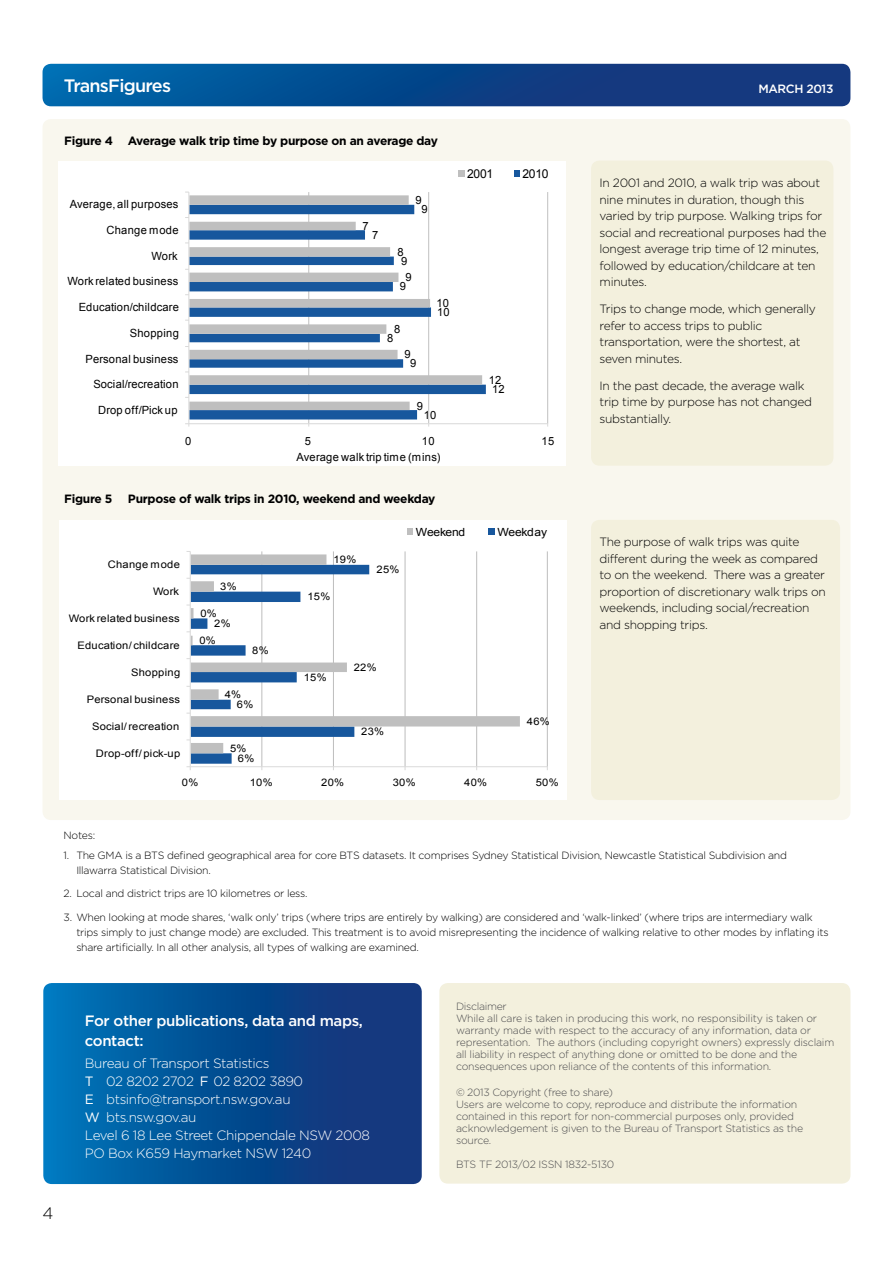
<style>
.page{position:relative;width:893px;height:1263px;background:#fff}
.page>*{position:absolute;margin:0;border:0;box-sizing:border-box;transform-origin:0 0}
.t1{font:500 18px "Gotham";letter-spacing:-.04em;color:#fff}
.t2{font:300 16.5px "Gotham";color:#000}
.body_text_bold{font:500 15px/19.5px "Gotham";letter-spacing:-.025em;color:#fff}
.t3{font:300 13.5px/18px "Gotham";letter-spacing:-.03em;color:#fff}
.t4{font:12.3px "Arial";letter-spacing:-.02em;color:#000}
.body_text{font:300 12px/16.5px "Gotham";letter-spacing:-.025em;color:#000}
.Figure_headings{font:700 12px "Gotham";letter-spacing:-.025em;color:#000}
.t5{font:500 12px "Gotham";letter-spacing:-.03em;color:#fff}
.t6{font:11.25px "Arial";letter-spacing:.025em;color:#000}
.t7{font:11.25px "Arial";letter-spacing:-.02em;color:#000;scale:1.08 1}
.body_text_9_12{font:300 10.5px/15px "Gotham";letter-spacing:-.025em;color:#000}
.Disclaimer{font:300 10.5px/12px "Gotham";letter-spacing:-.02em;color:#4d4d4f}
.body_text_9_12-2{font:300 10.5px "Gotham";letter-spacing:-.03em;color:#4d4d4f}
.t8{font:10.35px "Arial";letter-spacing:.025em;color:#000;scale:1.08 1}
.s1{font-weight:400}
</style>
<div class="page">
<div style="left:439px;top:983px;width:411px;height:200px;background:#f3f0dd;border-radius:9px"></div>
<svg style="left:43px;top:64px;width:807px;height:42px;background:#09488d"></svg>
<svg style="left:43px;top:983px;width:379px;height:201px;background:#074f94"></svg>
<div style="left:43px;top:119px;width:807px;height:701px;background:#f9f7ee;border-radius:9px"></div>
<div style="left:591px;top:161px;width:242px;height:305px;background:#f3f0dd;border-radius:9px"></div>
<div style="left:591px;top:520px;width:249px;height:280px;background:#f3f0dd;border-radius:9px"></div>
<div style="left:59px;top:521px;width:507px;height:279px;background:#fff"></div>
<hr style="left:261px;top:551px;width:1px;height:216px;background:#bfbfbf">
<hr style="left:333px;top:551px;width:1px;height:216px;background:#bfbfbf">
<hr style="left:405px;top:551px;width:1px;height:216px;background:#bfbfbf">
<hr style="left:476px;top:551px;width:1px;height:216px;background:#bfbfbf">
<hr style="left:547px;top:551px;width:1px;height:216px;background:#bfbfbf">
<svg style="left:191px;top:554px;width:329px;height:199px"></svg>
<hr style="left:190px;top:766px;width:357px;height:1px;background:#d9d9d9">
<hr style="left:190px;top:551px;width:1px;height:216px;background:#d9d9d9">
<svg style="left:187px;top:565px;width:182px;height:205px"></svg>
<div style="left:407px;top:528px;width:6px;height:7px;background:#bfbfbf"></div>
<div style="left:488px;top:528px;width:7px;height:7px;background:#17579d"></div>
<div style="left:58px;top:161px;width:508px;height:305px;background:#fff"></div>
<hr style="left:308px;top:192px;width:1px;height:232px;background:#bfbfbf">
<hr style="left:428px;top:192px;width:1px;height:232px;background:#bfbfbf">
<hr style="left:547px;top:192px;width:1px;height:232px;background:#bfbfbf">
<svg style="left:189px;top:376px;width:297px;height:43px;fill:#17579d"></svg>
<svg style="left:189px;top:195px;width:293px;height:215px"></svg>
<hr style="left:189px;top:423px;width:359px;height:1px;background:#d9d9d9">
<hr style="left:188px;top:192px;width:1px;height:232px;background:#d9d9d9">
<div style="left:458px;top:170px;width:6px;height:7px;background:#bfbfbf"></div>
<svg style="left:514px;top:170px;width:5px;height:7px"></svg>
<h1 class="t1" style="left:64px;top:75px;width:109px">TransFigures</h1>
<p class="t5" style="left:758px;top:81px;width:77px">MARCH 2013</p>
<p class="Figure_headings" style="left:64px;top:133px;width:375px">Figure 4 Average walk trip time by purpose on an average day</p>
<p class="t6" style="left:70px;top:197px;width:110px">Average, all purposes</p>
<p class="t6" style="left:415px;top:193px;width:8px">9</p>
<p class="t6" style="left:421px;top:202px;width:8px">9</p>
<p class="t6" style="left:106px;top:223px;width:74px">Change mode</p>
<p class="t6" style="left:363px;top:219px;width:8px">7</p>
<p class="t6" style="left:372px;top:228px;width:8px">7</p>
<p class="t6" style="left:152px;top:248px;width:28px">Work</p>
<p class="t6" style="left:397px;top:244px;width:8px">8</p>
<p class="t6" style="left:401px;top:253px;width:8px">9</p>
<p class="t6" style="left:68px;top:274px;width:112px">Work related business</p>
<p class="t6" style="left:406px;top:270px;width:8px">9</p>
<p class="t6" style="left:400px;top:279px;width:8px">9</p>
<p class="t6" style="left:79px;top:300px;width:102px">Education/childcare</p>
<p class="t6" style="left:436px;top:296px;width:14px">10</p>
<p class="t6" style="left:437px;top:305px;width:14px">10</p>
<p class="t6" style="left:130px;top:326px;width:50px">Shopping</p>
<p class="t6" style="left:394px;top:321px;width:8px">8</p>
<p class="t6" style="left:387px;top:330px;width:8px">8</p>
<p class="t6" style="left:86px;top:351px;width:94px">Personal business</p>
<p class="t6" style="left:405px;top:347px;width:8px">9</p>
<p class="t6" style="left:410px;top:356px;width:8px">9</p>
<p class="t6" style="left:93px;top:377px;width:87px">Social/recreation</p>
<p class="t6" style="left:98px;top:403px;width:81px">Drop off/Pick up</p>
<p class="t6" style="left:417px;top:398px;width:8px">9</p>
<p class="t6" style="left:424px;top:407px;width:14px">10</p>
<p class="t4" style="left:467px;top:166px;width:28px">2001</p>
<p class="t4" style="left:522px;top:166px;width:28px">2010</p>
<p class="t6" style="left:489px;top:373px;width:14px">12</p>
<p class="t6" style="left:492px;top:382px;width:14px">12</p>
<p class="t6" style="left:185px;top:433px;width:8px">0</p>
<p class="t6" style="left:305px;top:433px;width:8px">5</p>
<p class="t6" style="left:422px;top:433px;width:14px">10</p>
<p class="t6" style="left:542px;top:433px;width:14px">15</p>
<p class="t6" style="left:297px;top:450px;width:146px">Average walk trip time (mins)</p>
<p class="Figure_headings" style="left:64px;top:491px;width:50px">Figure 5</p>
<p class="Figure_headings" style="left:128px;top:491px;width:309px">Purpose of walk trips in 2010, weekend and weekday</p>
<p class="t7" style="left:416px;top:525px;width:47px">Weekend</p>
<p class="t7" style="left:497px;top:525px;width:48px">Weekday</p>
<p class="t8" style="left:108px;top:557px;width:68px">Change mode</p>
<p class="t8" style="left:333px;top:553px;width:23px">19%</p>
<p class="t8" style="left:377px;top:563px;width:23px">25%</p>
<p class="t8" style="left:153px;top:584px;width:26px">Work</p>
<p class="t8" style="left:220px;top:580px;width:17px">3%</p>
<p class="t8" style="left:307px;top:590px;width:23px">15%</p>
<p class="t8" style="left:69px;top:611px;width:104px">Work related business</p>
<p class="t8" style="left:200px;top:606px;width:17px">0%</p>
<p class="t8" style="left:214px;top:617px;width:17px">2%</p>
<p class="t8" style="left:78px;top:638px;width:96px">Education/ childcare</p>
<p class="t8" style="left:199px;top:633px;width:17px">0%</p>
<p class="t8" style="left:252px;top:644px;width:17px">8%</p>
<p class="t8" style="left:131px;top:665px;width:47px">Shopping</p>
<p class="t8" style="left:304px;top:671px;width:23px">15%</p>
<p class="t8" style="left:354px;top:660px;width:23px">22%</p>
<p class="t8" style="left:87px;top:692px;width:88px">Personal business</p>
<p class="t8" style="left:225px;top:687px;width:17px">4%</p>
<p class="t8" style="left:237px;top:698px;width:17px">6%</p>
<p class="t8" style="left:92px;top:719px;width:82px">Social/ recreation</p>
<p class="t8" style="left:361px;top:725px;width:23px">23%</p>
<p class="t8" style="left:527px;top:714px;width:23px">46%</p>
<p class="t8" style="left:96px;top:746px;width:80px">Drop-off/ pick-up</p>
<p class="t8" style="left:230px;top:741px;width:17px">5%</p>
<p class="t8" style="left:238px;top:752px;width:17px">6%</p>
<p class="t8" style="left:182px;top:776px;width:17px">0%</p>
<p class="t8" style="left:250px;top:776px;width:23px">10%</p>
<p class="t8" style="left:321px;top:776px;width:23px">20%</p>
<p class="t8" style="left:393px;top:776px;width:23px">30%</p>
<p class="t8" style="left:464px;top:776px;width:23px">40%</p>
<p class="t8" style="left:536px;top:776px;width:23px">50%</p>
<p class="body_text" style="left:600px;top:175px;width:228px">In 2001 and 2010, a walk trip was about nine minutes in duration, though this varied by trip purpose. Walking trips for social and recreational purposes had the longest average trip time of 12 minutes, followed by education/childcare at ten minutes.</p>
<p class="body_text" style="left:600px;top:301px;width:218px">Trips to change mode, which generally refer to access trips to public transportation, were the shortest, at seven minutes.</p>
<p class="body_text" style="left:600px;top:377px;width:214px">In the past decade, the average walk trip time by purpose has not changed substantially.</p>
<p class="body_text" style="left:600px;top:534px;width:228px">The purpose of walk trips was quite different during the week as compared to on the weekend. There was a greater proportion of discretionary walk trips on weekends, including social/recreation and shopping trips.</p>
<p class="body_text_9_12" style="left:64px;top:828px;width:33px">Notes:</p>
<p class="body_text_9_12" style="left:76px;top:847px;width:712px;text-indent:-13px">1. The GMA is a BTS defined geographical area for core BTS datasets. It comprises Sydney Statistical Division, Newcastle Statistical Subdivision and<br>Illawarra Statistical Division.</p>
<p class="body_text_9_12" style="left:64px;top:886px;width:245px">2. Local and district trips are 10 kilometres or less.</p>
<p class="body_text_9_12" style="left:76px;top:909px;width:754px;text-indent:-13px">3. When looking at mode shares, ‘walk only’ trips (where trips are entirely by walking) are considered and ‘walk-linked’ (where trips are intermediary walk trips simply to just change mode) are excluded. This treatment is to avoid misrepresenting the incidence of walking relative to other modes by inflating its share artificially. In all other analysis, all types of walking are examined.</p>
<h2 class="t2" style="left:43px;top:1203px;width:12px">4</h2>
<p class="body_text_bold" style="left:85px;top:1011px;width:279px">For other publications, data and maps, contact:</p>
<p class="t3" style="left:85px;top:1054px;width:287px">Bureau of Transport Statistics<br><span class="s1">T</span> 02 8202 2702 <span class="s1">F</span> 02 8202 3890<br><span class="s1">E</span> btsinfo@transport.nsw.gov.au<br><span class="s1">W</span> bts.nsw.gov.au<br>Level 6 18 Lee Street Chippendale NSW 2008<br>PO Box K659 Haymarket NSW 1240</p>
<p class="body_text_9_12-2" style="left:456px;top:1000px;width:52px">Disclaimer</p>
<p class="Disclaimer" style="left:456px;top:1012px;width:380px">While all care is taken in producing this work, no responsibility is taken or warranty made with respect to the accuracy of any information, data or representation. The authors (including copyright owners) expressly disclaim all liability in respect of anything done or omitted to be done and the consequences upon reliance of the contents of this information.</p>
<p class="body_text_9_12-2" style="left:456px;top:1085px;width:159px">© 2013 Copyright (free to share)</p>
<p class="Disclaimer" style="left:456px;top:1098px;width:349px">Users are welcome to copy, reproduce and distribute the information contained in this report for non-commercial purposes only, provided acknowledgement is given to the Bureau of Transport Statistics as the source.</p>
<p class="Disclaimer" style="left:456px;top:1158px;width:160px">BTS TF 2013/02 ISSN 1832-5130</p>
</div>
